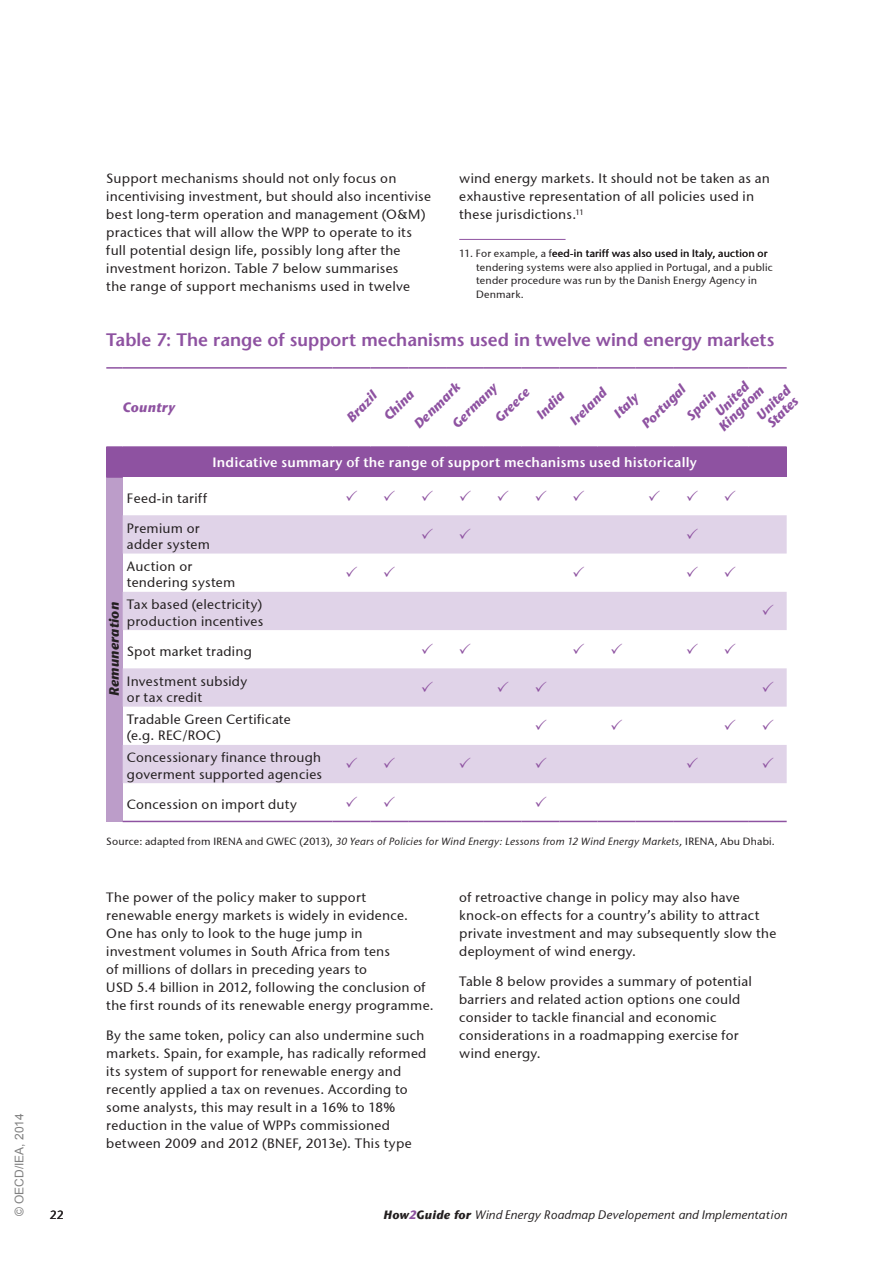
<style>
.page{position:relative;width:893px;height:1263px;background:#fff}
.page>*{position:absolute;margin:0;border:0;box-sizing:border-box;transform-origin:0 0}
.t1{font:600 18px "Stone Sans LT";color:#8e52a1}
.t2{font:13.5px/18px "Stone Sans ITCTT Medium";letter-spacing:.02em;color:#231f20}
.t3{font:13.5px "Stone Sans ITC Semi";letter-spacing:.015em;color:#fff}
.t4{font:italic 700 13.5px "Stone Sans ITC";letter-spacing:.01em;color:#231f20}
.t5{font:italic 700 13.5px "Stone Sans ITC";letter-spacing:.02em;color:#8e52a1}
.t6{font:italic 700 13.35px/25.5px "Stone Sans ITC";color:#8e52a1}
.t7{font:italic 12px "Stone Sans";letter-spacing:.025em;color:#231f20}
.t8{font:12px "Arial";color:#808080}
.t9{font:12px "Stone Sans ITCTT Medium";color:#231f20}
.t10{font:10.5px/13.5px "Stone Sans ITCTT Medium";letter-spacing:.02em;color:#231f20}
.t11{font:italic 10.5px "Stone Sans ITCTT Medium";letter-spacing:.015em;color:#231f20}
.s1{font-style:normal}
.s2{font-family:"Stone Sans ITC";font-weight:700}
.s3{font-family:"Stone Sans ITC";font-weight:700;color:#8e52a1}
</style>
<div class="page">
<hr style="left:459px;top:239px;width:107px;height:1px;background:#8e52a1">
<div style="left:106px;top:447px;width:17px;height:30px;background:#8e52a1"></div>
<div style="left:123px;top:447px;width:664px;height:30px;background:#8e52a1"></div>
<div style="left:106px;top:477px;width:17px;height:344px;background:#bc9dc9"></div>
<svg style="left:123px;top:515px;width:664px;height:268px;fill:#e0d3e8"></svg>
<svg style="left:106px;top:477px;width:17px;height:1px"></svg>
<hr style="left:123px;top:821px;width:209px;height:1px;background:#8e52a1">
<hr style="left:332px;top:821px;width:38px;height:1px;background:#8e52a1">
<hr style="left:370px;top:821px;width:38px;height:1px;background:#8e52a1">
<hr style="left:408px;top:821px;width:38px;height:1px;background:#8e52a1">
<hr style="left:446px;top:821px;width:38px;height:1px;background:#8e52a1">
<hr style="left:484px;top:821px;width:38px;height:1px;background:#8e52a1">
<hr style="left:522px;top:821px;width:38px;height:1px;background:#8e52a1">
<hr style="left:560px;top:821px;width:37px;height:1px;background:#8e52a1">
<hr style="left:597px;top:821px;width:38px;height:1px;background:#8e52a1">
<hr style="left:635px;top:821px;width:38px;height:1px;background:#8e52a1">
<hr style="left:673px;top:821px;width:38px;height:1px;background:#8e52a1">
<hr style="left:711px;top:821px;width:38px;height:1px;background:#8e52a1">
<hr style="left:749px;top:821px;width:38px;height:1px;background:#8e52a1">
<svg style="left:106px;top:367px;width:17px;height:2px"></svg>
<hr style="left:123px;top:367px;width:209px;height:2px;background:#8e52a1">
<hr style="left:332px;top:367px;width:38px;height:2px;background:#8e52a1">
<hr style="left:370px;top:367px;width:38px;height:2px;background:#8e52a1">
<hr style="left:408px;top:367px;width:38px;height:2px;background:#8e52a1">
<hr style="left:446px;top:367px;width:38px;height:2px;background:#8e52a1">
<hr style="left:484px;top:367px;width:38px;height:2px;background:#8e52a1">
<hr style="left:522px;top:367px;width:38px;height:2px;background:#8e52a1">
<hr style="left:560px;top:367px;width:37px;height:2px;background:#8e52a1">
<hr style="left:597px;top:367px;width:38px;height:2px;background:#8e52a1">
<hr style="left:635px;top:367px;width:38px;height:2px;background:#8e52a1">
<hr style="left:673px;top:367px;width:38px;height:2px;background:#8e52a1">
<hr style="left:711px;top:367px;width:38px;height:2px;background:#8e52a1">
<hr style="left:749px;top:367px;width:38px;height:2px;background:#8e52a1">
<svg style="left:106px;top:446px;width:17px;height:1px"></svg>
<hr style="left:123px;top:446px;width:209px;height:2px;background:#8e52a1">
<hr style="left:332px;top:446px;width:38px;height:2px;background:#8e52a1">
<hr style="left:370px;top:446px;width:38px;height:2px;background:#8e52a1">
<hr style="left:408px;top:446px;width:38px;height:2px;background:#8e52a1">
<hr style="left:446px;top:446px;width:38px;height:2px;background:#8e52a1">
<hr style="left:484px;top:446px;width:38px;height:2px;background:#8e52a1">
<hr style="left:522px;top:446px;width:38px;height:2px;background:#8e52a1">
<hr style="left:560px;top:446px;width:37px;height:2px;background:#8e52a1">
<hr style="left:597px;top:446px;width:38px;height:2px;background:#8e52a1">
<hr style="left:635px;top:446px;width:38px;height:2px;background:#8e52a1">
<hr style="left:673px;top:446px;width:38px;height:2px;background:#8e52a1">
<hr style="left:711px;top:446px;width:38px;height:2px;background:#8e52a1">
<hr style="left:749px;top:446px;width:38px;height:2px;background:#8e52a1">
<svg style="left:422px;top:528px;width:49px;height:11px"></svg>
<svg style="left:687px;top:528px;width:11px;height:11px"></svg>
<svg style="left:346px;top:566px;width:49px;height:11px"></svg>
<svg style="left:573px;top:566px;width:11px;height:11px"></svg>
<svg style="left:687px;top:566px;width:49px;height:11px"></svg>
<svg style="left:763px;top:604px;width:10px;height:11px"></svg>
<svg style="left:422px;top:643px;width:49px;height:10px"></svg>
<svg style="left:573px;top:643px;width:49px;height:10px"></svg>
<svg style="left:687px;top:643px;width:49px;height:10px"></svg>
<svg style="left:422px;top:681px;width:11px;height:11px"></svg>
<svg style="left:498px;top:681px;width:48px;height:11px"></svg>
<svg style="left:763px;top:681px;width:10px;height:11px"></svg>
<svg style="left:535px;top:719px;width:11px;height:11px"></svg>
<svg style="left:611px;top:719px;width:11px;height:11px"></svg>
<svg style="left:725px;top:719px;width:48px;height:11px"></svg>
<svg style="left:346px;top:757px;width:49px;height:11px"></svg>
<svg style="left:460px;top:757px;width:11px;height:11px"></svg>
<svg style="left:535px;top:757px;width:11px;height:11px"></svg>
<svg style="left:687px;top:757px;width:11px;height:11px"></svg>
<svg style="left:763px;top:757px;width:10px;height:11px"></svg>
<p class="t8" style="left:13px;top:1216px;width:104px;rotate:-90deg">© OECD/IEA, 2014</p>
<p class="t2" style="left:106px;top:169px;width:326px">Support mechanisms should not only focus on incentivising investment, but should also incentivise best long-‐term operation and management (O&amp;M) practices that will allow the WPP to operate to its full potential design life, possibly long after the investment horizon. Table 7 below summarises<br>the range of support mechanisms used in twelve</p>
<p class="t2" style="left:459px;top:169px;width:312px">wind energy markets. It should not be taken as an exhaustive representation of all policies used in these jurisdictions.<sup>11</sup></p>
<p class="t10" style="left:476px;top:247px;width:298px;text-indent:-17px">11. For example, a feed-‐in tariff was also used in Italy, auction or tendering systems were also applied in Portugal, and a public tender procedure was run by the Danish Energy Agency in Denmark.</p>
<h1 class="t1" style="left:106px;top:329px;width:670px">Table 7: The range of support mechanisms used in twelve wind energy markets</h1>
<p class="t5" style="left:123px;top:399px;width:54px">Country</p>
<p class="t6" style="left:489px;top:412px;width:44px;rotate:-45deg">Greece</p>
<p class="t6" style="left:530px;top:409px;width:35px;rotate:-45deg">India</p>
<p class="t6" style="left:564px;top:415px;width:48px;rotate:-45deg">Ireland</p>
<p class="t6" style="left:616px;top:398px;width:58px;line-height:27.3px;text-indent:-12px;rotate:-45deg">Italy<br>Portugal</p>
<p class="t6" style="left:699px;top:396px;width:44px;line-height:17.7px;text-indent:-22px;rotate:-45deg">Spain<br>United</p>
<p class="t6" style="left:408px;top:418px;width:61px;rotate:-45deg">Denmark</p>
<p class="t6" style="left:446px;top:418px;width:59px;rotate:-45deg">Germany</p>
<p class="t6" style="left:740px;top:399px;width:44px;line-height:18.8px;text-indent:-34px;rotate:-45deg">Kingdom<br>United</p>
<p class="t6" style="left:360px;top:392px;width:38px;text-indent:-27px;rotate:-45deg">Brazil<br>China</p>
<p class="t6" style="left:761px;top:417px;width:39px;rotate:-45deg">States</p>
<p class="t3" style="left:212px;top:454px;width:486px">Indicative summary of the range of support mechanisms used historically</p>
<p class="t4" style="left:106px;top:696px;width:96px;rotate:-90deg">Remuneration</p>
<p class="t2" style="left:127px;top:489px;width:82px">Feed-‐in tariff</p>
<p class="t2" style="left:127px;top:520px;width:84px;line-height:16.2px">Premium or adder system</p>
<p class="t2" style="left:127px;top:558px;width:110px;line-height:16.2px">Auction or tendering system</p>
<p class="t2" style="left:127px;top:596px;width:138px;line-height:16.2px">Tax based (electricity) production incentives</p>
<p class="t2" style="left:127px;top:642px;width:126px">Spot market trading</p>
<p class="t2" style="left:127px;top:673px;width:122px;line-height:16.2px">Investment subsidy or tax credit</p>
<p class="t2" style="left:127px;top:711px;width:165px;line-height:16.2px">Tradable Green Certificate (e.g. REC/ROC)</p>
<p class="t2" style="left:127px;top:749px;width:197px;line-height:16.2px">Concessionary finance through goverment supported agencies</p>
<p class="t2" style="left:127px;top:795px;width:171px">Concession on import duty</p>
<p class="t11" style="left:106px;top:835px;width:670px"><span class="s1">Source: adapted from IRENA and GWEC (2013),</span> 30 Years of Policies for Wind Energy: Lessons from 12 Wind Energy Markets, <span class="s1">IRENA, Abu Dhabi.</span></p>
<p class="t2" style="left:106px;top:888px;width:329px">The power of the policy maker to support renewable energy markets is widely in evidence.<br>One has only to look to the huge jump in investment volumes in South Africa from tens<br>of millions of dollars in preceding years to<br>USD 5.4 billion in 2012, following the conclusion of the first rounds of its renewable energy programme.</p>
<p class="t2" style="left:106px;top:1027px;width:322px">By the same token, policy can also undermine such markets. Spain, for example, has radically reformed its system of support for renewable energy and recently applied a tax on revenues. According to some analysts, this may result in a 16% to 18% reduction in the value of WPPs commissioned between 2009 and 2012 (BNEF, 2013e). This type</p>
<p class="t2" style="left:459px;top:888px;width:319px">of retroactive change in policy may also have knock-‐on effects for a country’s ability to attract private investment and may subsequently slow the deployment of wind energy.</p>
<p class="t2" style="left:459px;top:973px;width:294px">Table 8 below provides a summary of potential barriers and related action options one could consider to tackle financial and economic considerations in a roadmapping exercise for wind energy.</p>
<p class="t9" style="left:50px;top:1208px;width:15px">22</p>
<p class="t7" style="left:383px;top:1210px;width:405px"><span class="s2">How</span><span class="s3">2</span><span class="s2">Guide for</span> Wind Energy Roadmap Developement and Implementation</p>
</div>
